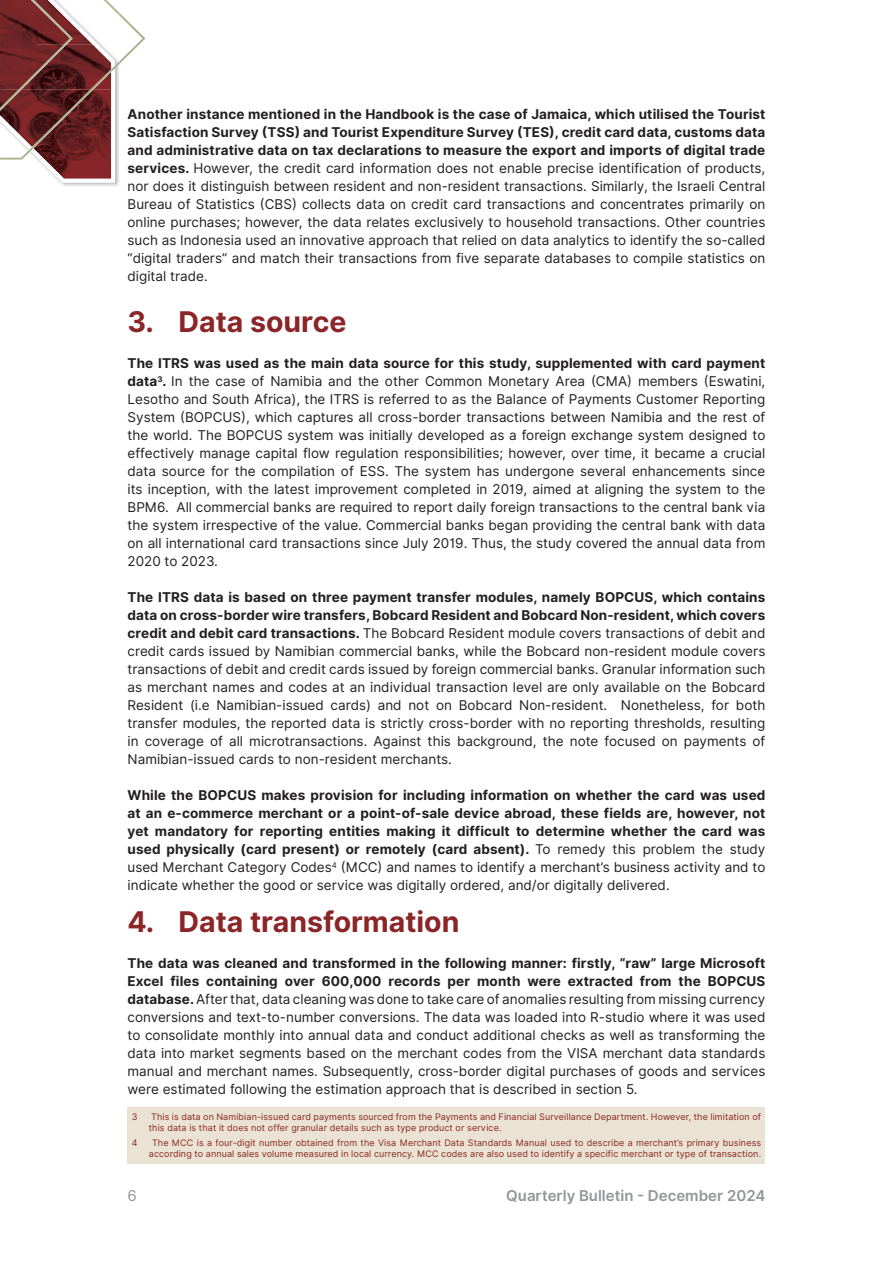
<style>
.page{position:relative;width:893px;height:1263px;background:#fff}
.page>*{position:absolute;margin:0;border:0;box-sizing:border-box;transform-origin:0 0}
.t1{font:700 28.5px "Inter";color:#8a2528}
.t2{font:600 15px "Inter";color:#939598}
.t3{font:15px "Inter";color:#939598}
.t4{font:13.5px/18px "Inter";color:#231f20;text-align:justify}
.t5{font:700 13.5px/18px "Inter";letter-spacing:.01em;color:#231f20;text-align:justify}
.t6{font:9px/10.8px "Inter";letter-spacing:.01em;color:#8a2528}
.s1{font-weight:700}
.s2{font-weight:400}
</style>
<div class="page">
<div style="left:128px;top:1107px;width:637px;height:30px;background:#eae3d3"></div>
<div style="left:128px;top:1133px;width:637px;height:30px;background:#eae3d3"></div>
<img style="left:61px;top:58px;width:58px;height:128px">
<svg style="left:0;top:0;width:115px;height:183px"></svg>
<img style="left:120px;top:13px;width:25px;height:50px">
<img style="left:104px;top:0;width:16px;height:16px">
<img style="left:31px;top:0;width:40px;height:37px">
<img style="left:34px;top:37px;width:39px;height:24px">
<img style="left:0;top:61px;width:120px;height:99px">
<img style="left:29px;top:66px;width:86px;height:85px">
<p class="t4" style="left:128px;top:106px;width:639px"><span class="s1">Another instance mentioned in the Handbook is the case of Jamaica, which utilised the Tourist Satisfaction Survey (TSS) and Tourist Expenditure Survey (TES), credit card data, customs data and administrative data on tax declarations to measure the export and imports of digital trade services.</span> However, the credit card information does not enable precise identification of products, nor does it distinguish between resident and non-resident transactions. Similarly, the Israeli Central Bureau of Statistics (CBS) collects data on credit card transactions and concentrates primarily on online purchases; however, the data relates exclusively to household transactions. Other countries such as Indonesia used an innovative approach that relied on data analytics to identify the so-called “digital traders” and match their transactions from five separate databases to compile statistics on digital trade.</p>
<h1 class="t1" style="left:128px;top:301px;width:220px">3. Data source</h1>
<p class="t4" style="left:128px;top:355px;width:639px"><span class="s1">The ITRS was used as the main data source for this study, supplemented with card payment data</span><sup>3</sup><span class="s1">.</span> In the case of Namibia and the other Common Monetary Area (CMA) members (Eswatini, Lesotho and South Africa), the ITRS is referred to as the Balance of Payments Customer Reporting System (BOPCUS), which captures all cross-border transactions between Namibia and the rest of the world. The BOPCUS system was initially developed as a foreign exchange system designed to effectively manage capital flow regulation responsibilities; however, over time, it became a crucial data source for the compilation of ESS. The system has undergone several enhancements since its inception, with the latest improvement completed in 2019, aimed at aligning the system to the BPM6. All commercial banks are required to report daily foreign transactions to the central bank via the system irrespective of the value. Commercial banks began providing the central bank with data on all international card transactions since July 2019. Thus, the study covered the annual data from 2020 to 2023.</p>
<p class="t4" style="left:128px;top:588px;width:639px"><span class="s1">The ITRS data is based on three payment transfer modules, namely BOPCUS, which contains data on cross-border wire transfers, Bobcard Resident and Bobcard Non-resident, which covers credit and debit card transactions.</span> The Bobcard Resident module covers transactions of debit and credit cards issued by Namibian commercial banks, while the Bobcard non-resident module covers transactions of debit and credit cards issued by foreign commercial banks. Granular information such as merchant names and codes at an individual transaction level are only available on the Bobcard Resident (i.e Namibian-issued cards) and not on Bobcard Non-resident. Nonetheless, for both transfer modules, the reported data is strictly cross-border with no reporting thresholds, resulting in coverage of all microtransactions. Against this background, the note focused on payments of Namibian-issued cards to non-resident merchants.</p>
<p class="t5" style="left:128px;top:787px;width:639px">While the BOPCUS makes provision for including information on whether the card was used at an e-commerce merchant or a point-of-sale device abroad, these fields are, however, not yet mandatory for reporting entities making it difficult to determine whether the card was used physically (card present) or remotely (card absent). <span class="s2">To remedy this problem the study used Merchant Category Codes</span><sup>4</sup> <span class="s2">(MCC) and names to identify a merchant’s business activity and to indicate whether the good or service was digitally ordered, and/or digitally delivered.</span></p>
<h1 class="t1" style="left:128px;top:901px;width:333px">4. Data transformation</h1>
<p class="t4" style="left:128px;top:955px;width:639px"><span class="s1">The data was cleaned and transformed in the following manner: firstly, “raw” large Microsoft Excel files containing over 600,000 records per month were extracted from the BOPCUS database.</span> After that, data cleaning was done to take care of anomalies resulting from missing currency conversions and text-to-number conversions. The data was loaded into R-studio where it was used to consolidate monthly into annual data and conduct additional checks as well as transforming the data into market segments based on the merchant codes from the VISA merchant data standards manual and merchant names. Subsequently, cross-border digital purchases of goods and services were estimated following the estimation approach that is described in section 5.</p>
<p class="t6" style="left:132px;top:1111px;width:7px">3</p>
<p class="t6" style="left:149px;top:1111px;width:614px">This is data on Namibian-issued card payments sourced from the Payments and Financial Surveillance Department. However, the limitation of this data is that it does not offer granular details such as type product or service.</p>
<p class="t6" style="left:132px;top:1137px;width:7px">4</p>
<p class="t6" style="left:149px;top:1137px;width:614px;text-align:center">The MCC is a four-digit number obtained from the Visa Merchant Data Standards Manual used to describe a merchant’s primary business according to annual sales volume measured in local currency. MCC codes are also used to identify a specific merchant or type of transaction.</p>
<p class="t3" style="left:128px;top:1185px;width:11px">6</p>
<p class="t2" style="left:506px;top:1185px;width:261px">Quarterly Bulletin - December 2024</p>
</div>
